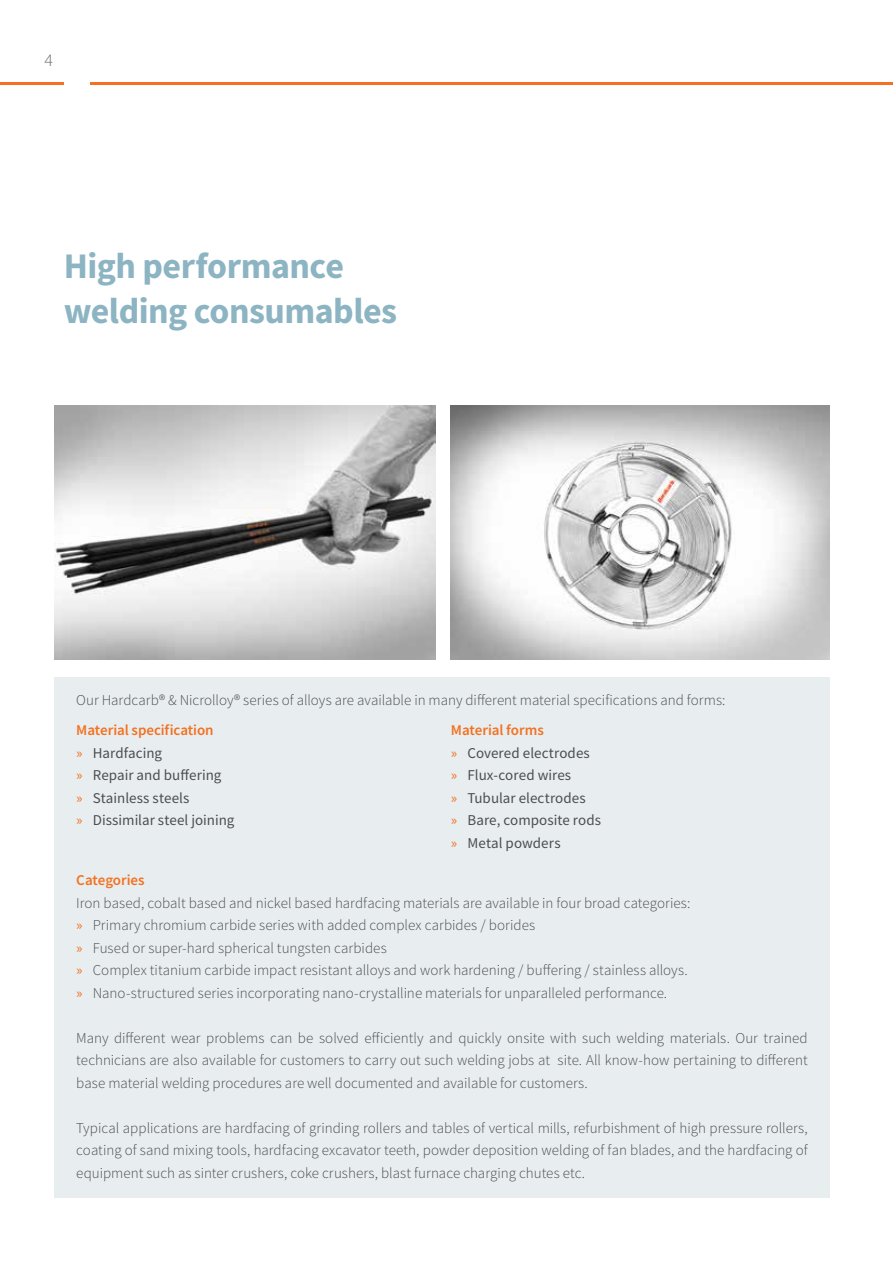
<style>
.page{position:relative;width:893px;height:1263px;background:#fff}
.page>*{position:absolute;margin:0;border:0;box-sizing:border-box;transform-origin:0 0}
.t1{font:700 36px/45px "Source Sans Pro";letter-spacing:-.015em;color:#8cb4c2}
.t2{font:300 18px "Source Sans Pro";color:#6d6e71}
.t3{font:300 15px/22.5px "Source Sans Pro";color:#4d4d4f;text-align:justify}
.t4{font:15px/22.5px "Source Sans Pro";letter-spacing:.005em;color:#4d4d4f}
.t5{font:600 15px "Source Sans Pro";letter-spacing:-.005em;color:#f37121}
.s1{font-weight:600;color:#f37121}
.s2{color:#f37121}
.s3{font-weight:400;color:#f37121}
</style>
<div class="page">
<div style="left:54px;top:677px;width:775px;height:521px;background:#e8eef0"></div>
<img style="left:54px;top:405px;width:381px;height:254px">
<img style="left:450px;top:405px;width:379px;height:254px">
<hr style="left:90px;top:83px;width:803px;height:2px;background:#f37121">
<hr style="left:0;top:83px;width:64px;height:2px;background:#f37121">
<p class="t2" style="left:45px;top:49px;width:10px">4</p>
<h1 class="t1" style="left:64px;top:243px;width:335px">High performance welding consumables</h1>
<p class="t3" style="left:76px;top:689px;width:651px">Our Hardcarb® &amp; Nicrolloy® series of alloys are available in many different material specifications and forms:</p>
<p class="t4" style="left:76px;top:719px;width:160px"><span class="s1">Material specification<br></span><span class="s2">»</span> Hardfacing<br><span class="s2">»</span> Repair and buffering<br><span class="s2">»</span> Stainless steels<br><span class="s2">»</span> Dissimilar steel joining</p>
<p class="t4" style="left:451px;top:719px;width:152px"><span class="s1">Material forms<br></span><span class="s2">»</span> Covered electrodes<br><span class="s2">»</span> Flux-cored wires<br><span class="s2">»</span> Tubular electrodes<br><span class="s2">»</span> Bare, composite rods <span class="s2">»</span> Metal powders</p>
<p class="t5" style="left:76px;top:870px;width:70px">Categories</p>
<p class="t3" style="left:76px;top:891px;width:616px;text-align:left">Iron based, cobalt based and nickel based hardfacing materials are available in four broad categories: <span class="s3">»</span> Primary chromium carbide series with added complex carbides / borides<br><span class="s3">»</span> Fused or super-hard spherical tungsten carbides<br><span class="s3">»</span> Complex titanium carbide impact resistant alloys and work hardening / buffering / stainless alloys. <span class="s3">»</span> Nano-structured series incorporating nano-crystalline materials for unparalleled performance.</p>
<p class="t3" style="left:76px;top:1026px;width:733px">Many different wear problems can be solved efficiently and quickly onsite with such welding materials. Our trained technicians are also available for customers to carry out such welding jobs at site. All know-how pertaining to different base material welding procedures are well documented and available for customers.</p>
<p class="t3" style="left:76px;top:1116px;width:733px">Typical applications are hardfacing of grinding rollers and tables of vertical mills, refurbishment of high pressure rollers, coating of sand mixing tools, hardfacing excavator teeth, powder deposition welding of fan blades, and the hardfacing of equipment such as sinter crushers, coke crushers, blast furnace charging chutes etc.</p>
</div>
